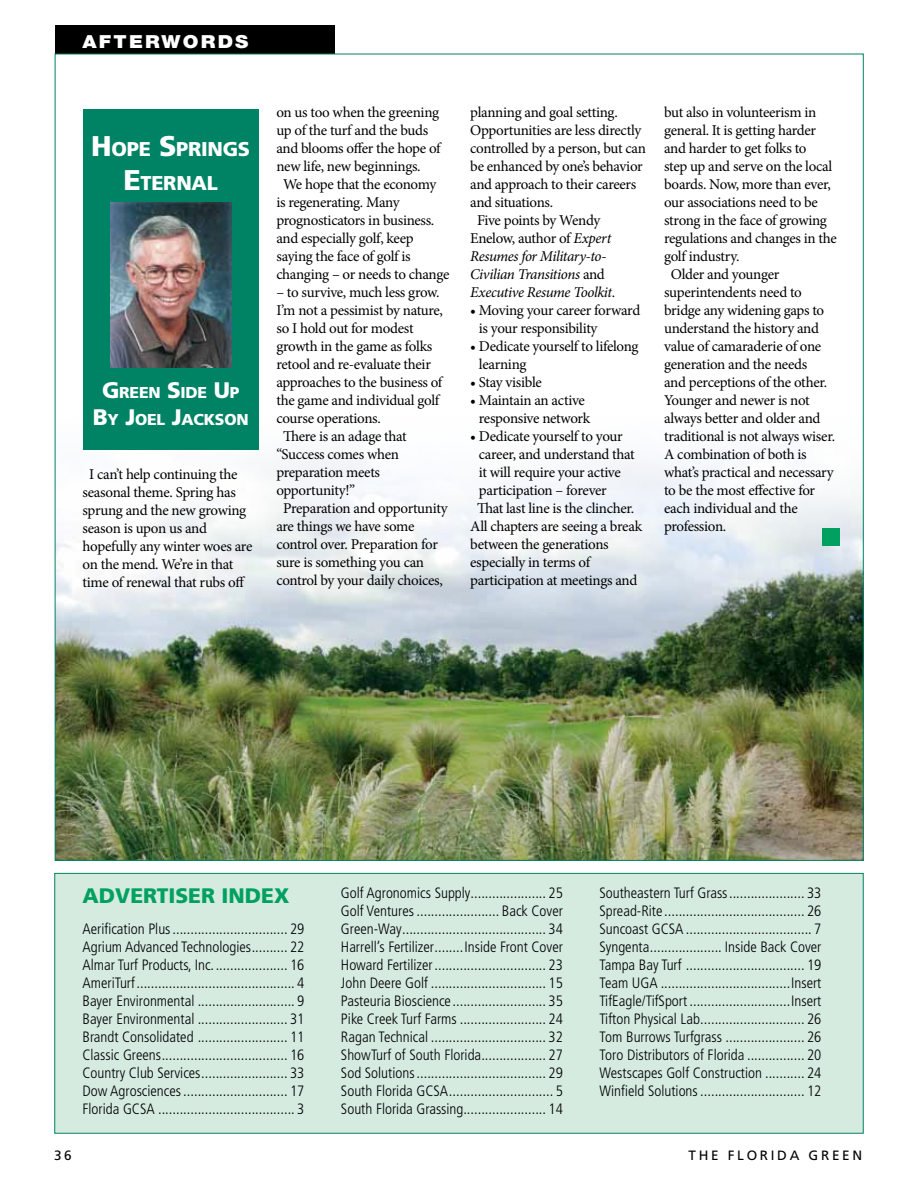
<style>
.page{position:relative;width:918px;height:1188px;background:#fff}
.page>*{position:absolute;margin:0;border:0;box-sizing:border-box;transform-origin:0 0}
.t1{font:900 21px "Frutiger";color:#00a160}
.t2{font:900 19.95px/34.2px "Frutiger";letter-spacing:-.015em;color:#fff;text-align:center}
.t3{font:900 18px "Helvetica Neue";letter-spacing:.11em;color:#fff;scale:1.1 1}
.t4{font:900 15.75px/27px "Frutiger";letter-spacing:-.015em;color:#fff}
.t5{font:15px/18px "Minion Pro";letter-spacing:-.025em;color:#000}
.t6{font:300 condensed 15px/18px "Frutiger";color:#000;text-align:justify}
.t7{font:italic 15px "Minion Pro";letter-spacing:-.03em;color:#000}
.t8{font:13.5px "Frutiger";letter-spacing:.2em;color:#000}
.s1{font-size:28.5px}
.s2{font-size:22.5px}
.s3{font-style:italic}
.s4{font-style:normal}
</style>
<div class="page">
<div style="left:55px;top:26px;width:280px;height:28px;background:#000"></div>
<img style="left:57px;top:454px;width:805px;height:405px">
<div style="left:54px;top:873px;width:810px;height:261px;background:#d5ebdf;border:1px solid #008265"></div>
<div style="left:822px;top:528px;width:18px;height:18px;background:#00a160"></div>
<div style="left:83px;top:109px;width:176px;height:341px;background:#008265"></div>
<img style="left:110px;top:202px;width:121px;height:166px">
<p class="t3" style="left:82px;top:30px;width:152px">AFTERWORDS</p>
<h2 class="t2" style="left:91px;top:131px;width:159px"><span class="s1">H</span>OPE <span class="s1">S</span>PRINGS<br><span class="s1">E</span>TERNAL</h2>
<p class="t4" style="left:93px;top:378px;width:148px;text-indent:9px"><span class="s2">G</span>REEN <span class="s2">S</span>IDE <span class="s2">U</span>P<br><span class="s2">B</span>Y <span class="s2">J</span>OEL <span class="s2">J</span>ACKSON</p>
<p class="t5" style="left:82px;top:465px;width:171px;text-indent:7px">I can’t help continuing the seasonal theme. Spring has sprung and the new growing season is upon us and hopefully any winter woes are on the mend. We’re in that time of renewal that rubs off</p>
<p class="t5" style="left:276px;top:104px;width:164px">on us too when the greening</p>
<p class="t5" style="left:276px;top:122px;width:153px">up of the turf and the buds</p>
<p class="t5" style="left:276px;top:140px;width:166px">and blooms offer the hope of</p>
<p class="t5" style="left:276px;top:158px;width:146px">new life, new beginnings.</p>
<p class="t5" style="left:283px;top:176px;width:155px">We hope that the economy</p>
<p class="t5" style="left:276px;top:194px;width:125px">is regenerating. Many</p>
<p class="t5" style="left:276px;top:212px;width:160px">prognosticators in business.</p>
<p class="t5" style="left:276px;top:230px;width:139px">and especially golf, keep</p>
<p class="t5" style="left:276px;top:248px;width:136px">saying the face of golf is</p>
<p class="t5" style="left:276px;top:266px;width:175px">changing – or needs to change</p>
<p class="t5" style="left:276px;top:284px;width:165px">– to survive, much less grow.</p>
<p class="t5" style="left:276px;top:302px;width:168px">I’m not a pessimist by nature,</p>
<p class="t5" style="left:276px;top:320px;width:139px">so I hold out for modest</p>
<p class="t5" style="left:276px;top:338px;width:158px">growth in the game as folks</p>
<p class="t5" style="left:276px;top:356px;width:156px">retool and re-evaluate their</p>
<p class="t5" style="left:276px;top:374px;width:168px">approaches to the business of</p>
<p class="t5" style="left:276px;top:392px;width:164px">the game and individual golf</p>
<p class="t5" style="left:276px;top:410px;width:106px">course operations.</p>
<p class="t5" style="left:283px;top:428px;width:125px">There is an adage that</p>
<p class="t5" style="left:276px;top:446px;width:124px">“Success comes when</p>
<p class="t5" style="left:276px;top:464px;width:105px">preparation meets</p>
<p class="t5" style="left:276px;top:482px;width:80px">opportunity!”</p>
<p class="t5" style="left:283px;top:500px;width:166px">Preparation and opportunity</p>
<p class="t5" style="left:276px;top:518px;width:140px">are things we have some</p>
<p class="t5" style="left:276px;top:536px;width:163px">control over. Preparation for</p>
<p class="t5" style="left:276px;top:554px;width:149px">sure is something you can</p>
<p class="t5" style="left:276px;top:572px;width:168px">control by your daily choices,</p>
<p class="t5" style="left:470px;top:104px;width:149px">planning and goal setting.</p>
<p class="t5" style="left:470px;top:122px;width:173px">Opportunities are less directly</p>
<p class="t5" style="left:470px;top:140px;width:177px">controlled by a person, but can</p>
<p class="t5" style="left:470px;top:158px;width:174px">be enhanced by one’s behavior</p>
<p class="t5" style="left:470px;top:176px;width:168px">and approach to their careers</p>
<p class="t5" style="left:470px;top:194px;width:84px">and situations.</p>
<p class="t5" style="left:477px;top:212px;width:125px">Five points by Wendy</p>
<p class="t5" style="left:470px;top:230px;width:143px">Enelow, author of <span class="s3">Expert</span></p>
<p class="t7" style="left:470px;top:246px;width:138px">Resumes for Military-to-</p>
<p class="t7" style="left:470px;top:264px;width:136px">Civilian Transitions <span class="s4">and</span></p>
<p class="t7" style="left:470px;top:282px;width:146px">Executive Resume Toolkit<span class="s4">.</span></p>
<p class="t5" style="left:479px;top:302px;width:163px;text-indent:-9px">• Moving your career forward is your responsibility</p>
<p class="t5" style="left:479px;top:338px;width:161px;text-indent:-9px">• Dedicate yourself to lifelong learning</p>
<p class="t5" style="left:470px;top:374px;width:73px">• Stay visible</p>
<p class="t5" style="left:470px;top:392px;width:122px;text-align:center">• Maintain an active responsive network</p>
<p class="t5" style="left:470px;top:428px;width:154px">• Dedicate yourself to your</p>
<p class="t5" style="left:479px;top:446px;width:157px">career, and understand that</p>
<p class="t5" style="left:479px;top:464px;width:143px">it will require your active</p>
<p class="t5" style="left:479px;top:482px;width:129px">participation – forever</p>
<p class="t5" style="left:477px;top:500px;width:159px">That last line is the clincher.</p>
<p class="t5" style="left:470px;top:518px;width:173px">All chapters are seeing a break</p>
<p class="t5" style="left:470px;top:536px;width:140px">between the generations</p>
<p class="t5" style="left:470px;top:554px;width:122px">especially in terms of</p>
<p class="t5" style="left:470px;top:572px;width:169px">participation at meetings and</p>
<p class="t5" style="left:664px;top:104px;width:154px">but also in volunteerism in</p>
<p class="t5" style="left:664px;top:122px;width:154px">general. It is getting harder</p>
<p class="t5" style="left:664px;top:140px;width:144px">and harder to get folks to</p>
<p class="t5" style="left:664px;top:158px;width:170px">step up and serve on the local</p>
<p class="t5" style="left:664px;top:176px;width:168px">boards. Now, more than ever,</p>
<p class="t5" style="left:664px;top:194px;width:155px">our associations need to be</p>
<p class="t5" style="left:664px;top:212px;width:164px">strong in the face of growing</p>
<p class="t5" style="left:664px;top:230px;width:174px">regulations and changes in the</p>
<p class="t5" style="left:664px;top:248px;width:77px">golf industry.</p>
<p class="t5" style="left:671px;top:266px;width:110px">Older and younger</p>
<p class="t5" style="left:664px;top:284px;width:139px">superintendents need to</p>
<p class="t5" style="left:664px;top:302px;width:162px">bridge any widening gaps to</p>
<p class="t5" style="left:664px;top:320px;width:156px">understand the history and</p>
<p class="t5" style="left:664px;top:338px;width:159px">value of camaraderie of one</p>
<p class="t5" style="left:664px;top:356px;width:145px">generation and the needs</p>
<p class="t5" style="left:664px;top:374px;width:165px">and perceptions of the other.</p>
<p class="t5" style="left:664px;top:392px;width:147px">Younger and newer is not</p>
<p class="t5" style="left:664px;top:410px;width:158px">always better and older and</p>
<p class="t5" style="left:664px;top:428px;width:172px">traditional is not always wiser.</p>
<p class="t5" style="left:664px;top:446px;width:144px">A combination of both is</p>
<p class="t5" style="left:664px;top:464px;width:171px">what’s practical and necessary</p>
<p class="t5" style="left:664px;top:482px;width:153px">to be the most effective for</p>
<p class="t5" style="left:664px;top:500px;width:135px">each individual and the</p>
<p class="t5" style="left:664px;top:518px;width:64px">profession.</p>
<h1 class="t1" style="left:82px;top:883px;width:208px">ADVERTISER INDEX</h1>
<p class="t6" style="left:82px;top:920px;width:223px">Aerification Plus................................ 29<br>Agrium Advanced Technologies.......... 22<br>Almar Turf Products, Inc..................... 16<br>AmeriTurf............................................ 4<br>Bayer Environmental ........................... 9<br>Bayer Environmental ......................... 31<br>Brandt Consolidated ......................... 11<br>Classic Greens................................... 16<br>Country Club Services........................ 33<br>Dow Agrosciences............................. 17<br>Florida GCSA ...................................... 3</p>
<p class="t6" style="left:341px;top:884px;width:224px">Golf Agronomics Supply..................... 25<br>Golf Ventures ....................... Back Cover Green-Way........................................ 34<br>Harrell’s Fertilizer........Inside Front Cover Howard Fertilizer............................... 23<br>John Deere Golf ................................ 15<br>Pasteuria Bioscience.......................... 35<br>Pike Creek Turf Farms ........................ 24<br>Ragan Technical ................................ 32<br>ShowTurf of South Florida.................. 27<br>Sod Solutions.................................... 29<br>South Florida GCSA............................. 5<br>South Florida Grassing....................... 14</p>
<p class="t6" style="left:599px;top:884px;width:224px">Southeastern Turf Grass..................... 33<br>Spread-Rite ....................................... 26<br>Suncoast GCSA ................................... 7<br>Syngenta.................... Inside Back Cover Tampa Bay Turf ................................. 19<br>Team UGA ....................................Insert TifEagle/TifSport ............................Insert Tifton Physical Lab............................. 26<br>Tom Burrows Turfgrass ...................... 26<br>Toro Distributors of Florida ................ 20<br>Westscapes Golf Construction ........... 24<br>Winfield Solutions ............................. 12</p>
<p class="t8" style="left:54px;top:1147px;width:19px">36</p>
<p class="t8" style="left:688px;top:1147px;width:175px">THE FLORIDA GREEN</p>
</div>
